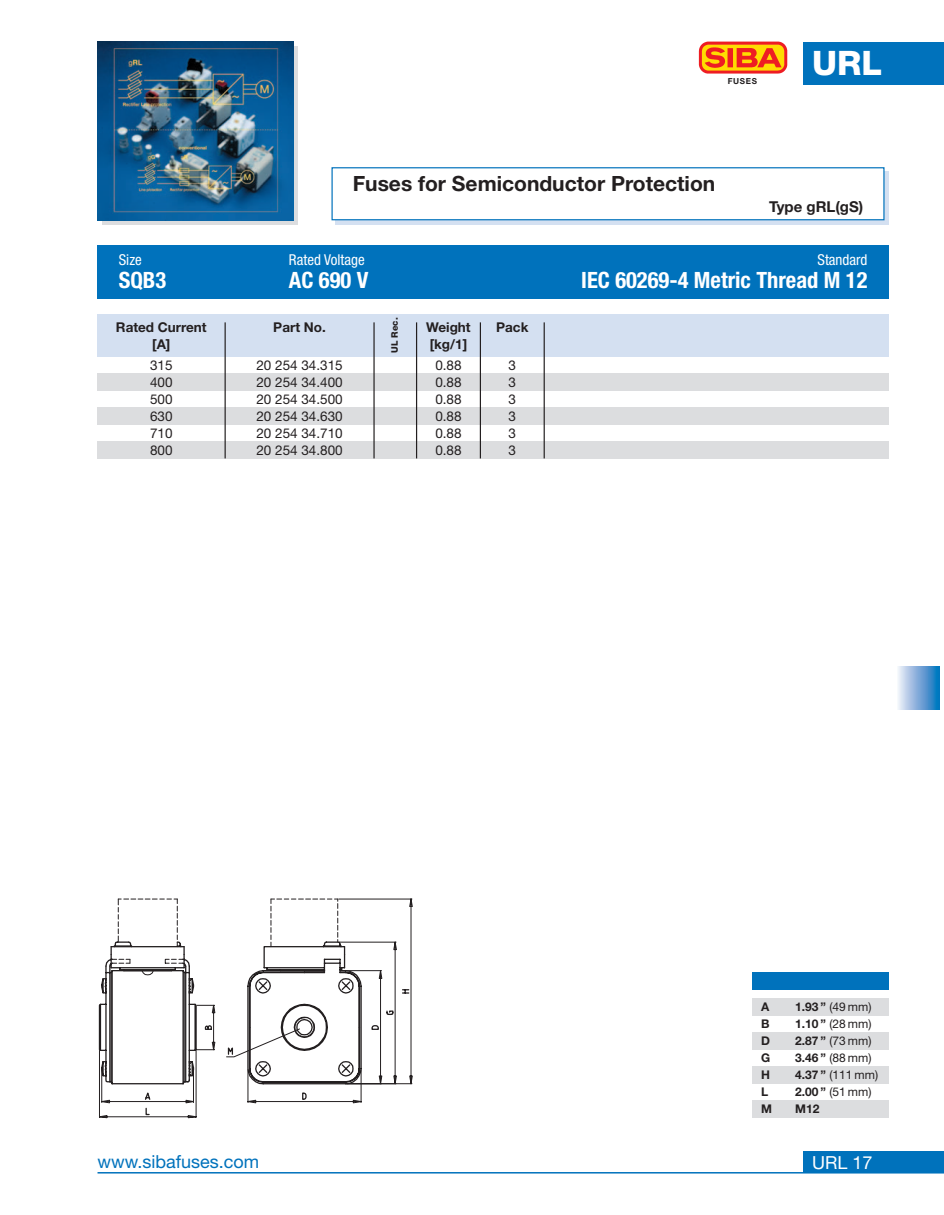
<style>
.page{position:relative;width:944px;height:1215px;background:#fff}
.page>*{position:absolute;margin:0;border:0;box-sizing:border-box;transform-origin:0 0}
.t1{font:800 33.75px "Helvetica Neue";color:#fff}
.t2{font:700 condensed 22.5px "Helvetica Neue";color:#fff}
.t3{font:700 21px "Helvetica Neue";color:#231f20}
.t4{font:18px "Helvetica Neue";color:#0072bc}
.t5{font:18px "Helvetica Neue";color:#fff}
.t6{font:condensed 15px "Helvetica Neue";color:#fff}
.t7{font:700 15px "Helvetica Neue";color:#231f20}
.t8{font:13.5px "Helvetica Neue";color:#231f20}
.t9{font:700 13.5px "Helvetica Neue";color:#231f20}
.t10{font:12px "Helvetica Neue";color:#231f20}
.t11{font:700 12px "Helvetica Neue";color:#231f20}
.t12{font:800 9px "Helvetica Neue";color:#231f20}
.t13{font:700 8.25px "Helvetica Neue";letter-spacing:.085em;color:#231f20}
.s1{font-weight:700}
</style>
<div class="page">
<div style="left:803px;top:42px;width:141px;height:42px;background:#0072bc"></div>
<div style="left:803px;top:1152px;width:141px;height:21px;background:#0072bc"></div>
<hr style="left:97px;top:1172px;width:847px;height:2px;background:#0072bc">
<img style="left:698px;top:41px;width:90px;height:33px">
<svg style="left:102px;top:46px;width:195px;height:179px;background:#adc1d1"></svg>
<img style="left:97px;top:42px;width:196px;height:178px">
<div style="left:897px;top:667px;width:42px;height:42px;background:linear-gradient(to right,#f9eef8,#0d73be)"></div>
<div style="left:97px;top:314px;width:791px;height:42px;background:#d4e0f1"></div>
<div style="left:97px;top:373px;width:791px;height:17px;background:#dcdddf"></div>
<div style="left:97px;top:407px;width:791px;height:17px;background:#dcdddf"></div>
<div style="left:97px;top:441px;width:791px;height:17px;background:#dcdddf"></div>
<div style="left:97px;top:246px;width:791px;height:53px;background:#0072bc"></div>
<hr style="left:224px;top:322px;width:2px;height:136px;background:#231f20">
<hr style="left:373px;top:322px;width:1px;height:136px;background:#231f20">
<hr style="left:480px;top:322px;width:1px;height:136px;background:#231f20">
<hr style="left:543px;top:322px;width:2px;height:136px;background:#231f20">
<hr style="left:416px;top:322px;width:1px;height:136px;background:#231f20">
<svg style="left:336px;top:171px;width:552px;height:54px;background:#c4d7ec"></svg>
<div style="left:332px;top:168px;width:551px;height:52px;background:#fff"></div>
<div style="left:331px;top:167px;width:553px;height:53px;border:1px solid #0072bc"></div>
<svg style="left:98px;top:898px;width:315px;height:220px"></svg>
<div style="left:752px;top:998px;width:136px;height:17px;background:#dcdddf"></div>
<div style="left:752px;top:1032px;width:136px;height:17px;background:#dcdddf"></div>
<div style="left:752px;top:1066px;width:136px;height:17px;background:#dcdddf"></div>
<div style="left:752px;top:1101px;width:136px;height:17px;background:#dcdddf"></div>
<div style="left:752px;top:973px;width:136px;height:17px;background:#0072bc"></div>
<p class="t13" style="left:727px;top:78px;width:31px">FUSES</p>
<h1 class="t1" style="left:812px;top:51px;width:71px">URL</h1>
<h3 class="t3" style="left:353px;top:176px;width:364px">Fuses for Semiconductor Protection</h3>
<p class="t7" style="left:769px;top:201px;width:96px">Type gRL(gS)</p>
<p class="t6" style="left:119px;top:254px;width:25px">Size</p>
<p class="t6" style="left:289px;top:254px;width:77px">Rated Voltage</p>
<p class="t6" style="left:817px;top:254px;width:51px">Standard</p>
<h2 class="t2" style="left:119px;top:272px;width:49px">SQB3</h2>
<h2 class="t2" style="left:289px;top:272px;width:81px">AC 690 V</h2>
<h2 class="t2" style="left:581px;top:272px;width:288px">IEC 60269-4 Metric Thread M 12</h2>
<p class="t12" style="left:391px;top:353px;width:37px;rotate:-90deg">UL Rec.</p>
<p class="t9" style="left:116px;top:322px;width:92px">Rated Current</p>
<p class="t9" style="left:273px;top:322px;width:54px">Part No.</p>
<p class="t9" style="left:426px;top:322px;width:46px">Weight</p>
<p class="t9" style="left:496px;top:322px;width:34px">Pack</p>
<p class="t9" style="left:152px;top:339px;width:20px">[A]</p>
<p class="t9" style="left:430px;top:339px;width:39px">[kg/1]</p>
<p class="t8" style="left:150px;top:361px;width:24px">315</p>
<p class="t8" style="left:256px;top:361px;width:88px">20 254 34.315</p>
<p class="t8" style="left:435px;top:361px;width:28px">0.88</p>
<p class="t8" style="left:508px;top:361px;width:9px">3</p>
<p class="t8" style="left:150px;top:378px;width:24px">400</p>
<p class="t8" style="left:256px;top:378px;width:88px">20 254 34.400</p>
<p class="t8" style="left:435px;top:378px;width:28px">0.88</p>
<p class="t8" style="left:508px;top:378px;width:9px">3</p>
<p class="t8" style="left:150px;top:395px;width:24px">500</p>
<p class="t8" style="left:256px;top:395px;width:88px">20 254 34.500</p>
<p class="t8" style="left:435px;top:395px;width:28px">0.88</p>
<p class="t8" style="left:508px;top:395px;width:9px">3</p>
<p class="t8" style="left:150px;top:412px;width:24px">630</p>
<p class="t8" style="left:256px;top:412px;width:88px">20 254 34.630</p>
<p class="t8" style="left:435px;top:412px;width:28px">0.88</p>
<p class="t8" style="left:508px;top:412px;width:9px">3</p>
<p class="t8" style="left:150px;top:429px;width:24px">710</p>
<p class="t8" style="left:256px;top:429px;width:88px">20 254 34.710</p>
<p class="t8" style="left:435px;top:429px;width:28px">0.88</p>
<p class="t8" style="left:508px;top:429px;width:9px">3</p>
<p class="t8" style="left:150px;top:446px;width:24px">800</p>
<p class="t8" style="left:256px;top:446px;width:88px">20 254 34.800</p>
<p class="t8" style="left:435px;top:446px;width:28px">0.88</p>
<p class="t8" style="left:508px;top:446px;width:9px">3</p>
<h3 class="t4" style="left:97px;top:1155px;width:163px">www.sibafuses.com</h3>
<p class="t11" style="left:761px;top:1002px;width:10px">A</p>
<p class="t10" style="left:795px;top:1002px;width:78px"><span class="s1">1.93 ”</span> (49 mm)</p>
<p class="t11" style="left:761px;top:1019px;width:10px">B</p>
<p class="t10" style="left:795px;top:1019px;width:78px"><span class="s1">1.10 ”</span> (28 mm)</p>
<p class="t11" style="left:761px;top:1036px;width:10px">D</p>
<p class="t10" style="left:795px;top:1036px;width:78px"><span class="s1">2.87 ”</span> (73 mm)</p>
<p class="t11" style="left:761px;top:1053px;width:11px">G</p>
<p class="t10" style="left:795px;top:1053px;width:78px"><span class="s1">3.46 ”</span> (88 mm)</p>
<p class="t11" style="left:761px;top:1070px;width:10px">H</p>
<p class="t10" style="left:795px;top:1070px;width:84px"><span class="s1">4.37 ”</span> (111 mm)</p>
<p class="t11" style="left:761px;top:1087px;width:9px">L</p>
<p class="t10" style="left:795px;top:1087px;width:78px"><span class="s1">2.00 ”</span> (51 mm)</p>
<p class="t11" style="left:761px;top:1104px;width:12px">M</p>
<p class="t11" style="left:795px;top:1104px;width:26px">M12</p>
<h3 class="t5" style="left:812px;top:1156px;width:62px">URL 17</h3>
</div>
